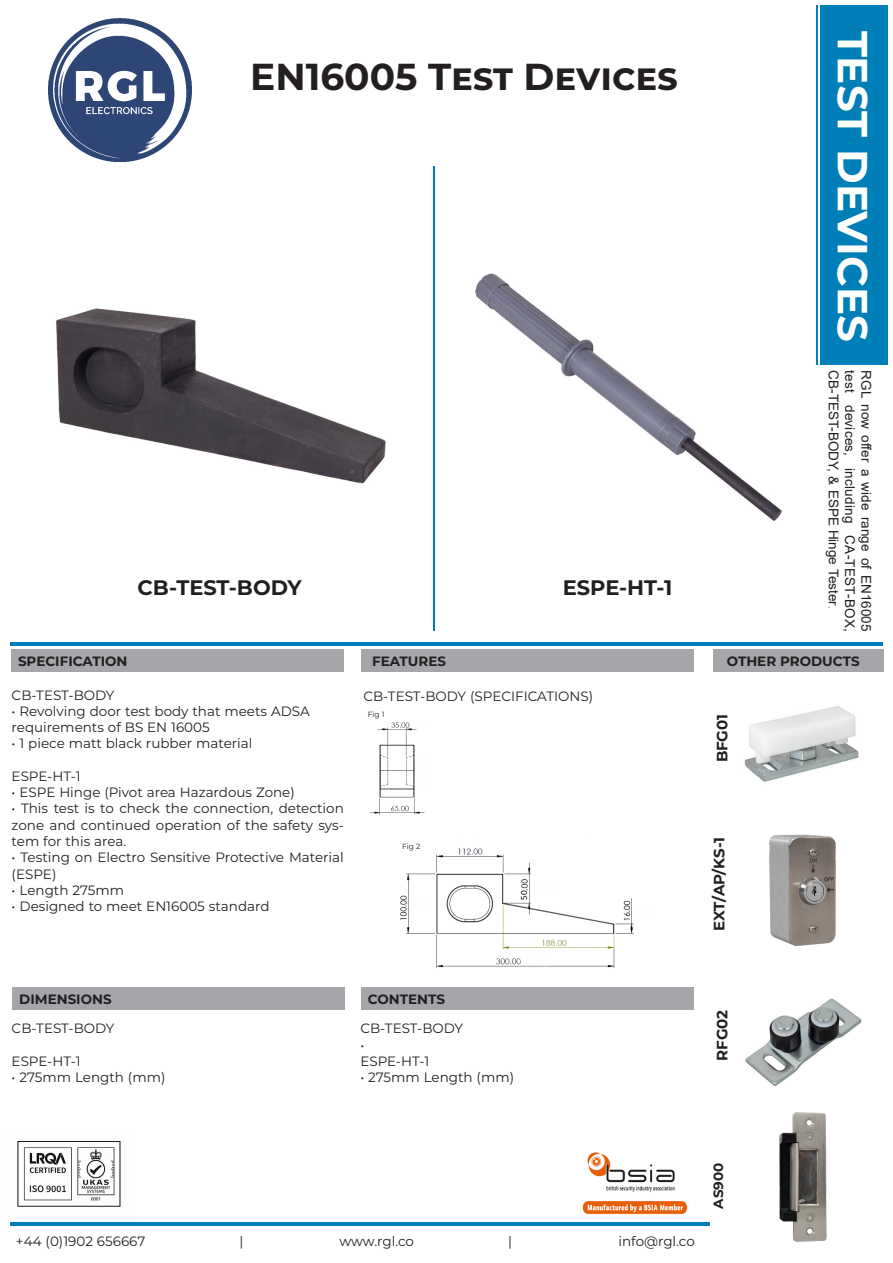
<style>
.page{position:relative;width:893px;height:1263px;background:#fff}
.page>*{position:absolute;margin:0;border:0;box-sizing:border-box;transform-origin:0 0}
.t1{font:700 42px "Montserrat";color:#fff}
.t2{font:700 37.5px "Montserrat";color:#231f20}
.t3{font:700 21px "Montserrat";color:#231f20}
.t4{font:700 15px "Montserrat";letter-spacing:-.005em;color:#231f20}
.t5{font:13.5px/16.2px "Montserrat";color:#231f20;text-align:justify}
.t6{font:13.5px "Arial";color:#231f20}
.t7{font:700 13.5px "Montserrat";color:#231f20}
.t8{font:300 12px "Montserrat";color:#231f20}
.t9{font:7.5px "Montserrat";letter-spacing:-.005em;color:#231f20}
</style>
<div class="page">
<hr style="left:10px;top:642px;width:873px;height:4px;background:#007eb7">
<div style="left:12px;top:649px;width:332px;height:22px;background:#a5a6aa"></div>
<div style="left:820px;top:5px;width:68px;height:360px;background:#007eb7"></div>
<img style="left:733px;top:671px;width:138px;height:571px">
<div style="left:362px;top:649px;width:332px;height:22px;background:#a5a6aa"></div>
<div style="left:713px;top:649px;width:171px;height:22px;background:#a5a6aa"></div>
<div style="left:13px;top:987px;width:332px;height:22px;background:#a5a6aa"></div>
<hr style="left:10px;top:1222px;width:700px;height:4px;background:#007eb7">
<div style="left:361px;top:987px;width:333px;height:22px;background:#a5a6aa"></div>
<img style="left:17px;top:1141px;width:104px;height:66px">
<hr style="left:433px;top:167px;width:2px;height:464px;background:#007eb7">
<hr style="left:816px;top:5px;width:2px;height:360px;background:#007eb7">
<img style="left:582px;top:1152px;width:106px;height:63px">
<img style="left:49px;top:19px;width:142px;height:142px">
<img style="left:56px;top:308px;width:330px;height:176px">
<img style="left:475px;top:273px;width:307px;height:248px">
<img style="left:400px;top:848px;width:234px;height:121px">
<img style="left:369px;top:722px;width:56px;height:93px">
<p class="t2" style="left:250px;top:50px;width:429px">EN16005 Test Devices</p>
<p class="t1" style="left:883px;top:31px;width:313px;rotate:90deg">TEST DEVICES</p>
<p class="t3" style="left:138px;top:572px;width:166px">CB-TEST-BODY</p>
<p class="t7" style="left:18px;top:652px;width:111px">SPECIFICATION</p>
<p class="t3" style="left:563px;top:572px;width:111px">ESPE-HT-1</p>
<p class="t6" style="left:843px;top:370px;width:237px;rotate:90deg">CB-TEST-BODY, &amp; ESPE Hinge Tester</p>
<p class="t6" style="left:859px;top:370px;width:262px;rotate:90deg">test devices, including CA-TEST-BOX,</p>
<p class="t6" style="left:875px;top:370px;width:262px;rotate:90deg">RGL now offer a wide range of EN16005</p>
<p class="t8" style="left:841px;top:606px;width:4px;rotate:90deg">.</p>
<p class="t7" style="left:372px;top:652px;width:75px">FEATURES</p>
<p class="t7" style="left:727px;top:652px;width:134px">OTHER PRODUCTS</p>
<p class="t5" style="left:12px;top:686px;width:104px">CB-TEST-BODY</p>
<p class="t5" style="left:12px;top:702px;width:300px">• Revolving door test body that meets ADSA</p>
<p class="t5" style="left:12px;top:719px;width:200px">requirements of BS EN 16005</p>
<p class="t5" style="left:12px;top:735px;width:242px">• 1 piece matt black rubber material</p>
<p class="t5" style="left:12px;top:767px;width:70px">ESPE-HT-1</p>
<p class="t5" style="left:12px;top:784px;width:285px">• ESPE Hinge (Pivot area Hazardous Zone)</p>
<p class="t5" style="left:12px;top:800px;width:334px">• This test is to check the connection, detection zone and continued operation of the safety sys&shy;tem for this area.</p>
<p class="t5" style="left:12px;top:849px;width:334px">• Testing on Electro Sensitive Protective Material (ESPE)</p>
<p class="t5" style="left:12px;top:881px;width:114px">• Length 275mm</p>
<p class="t5" style="left:12px;top:898px;width:259px">• Designed to meet EN16005 standard</p>
<p class="t5" style="left:363px;top:688px;width:231px">CB-TEST-BODY (SPECIFICATIONS)</p>
<p class="t9" style="left:368px;top:709px;width:18px">Fig 1</p>
<p class="t9" style="left:402px;top:841px;width:20px">Fig 2</p>
<p class="t7" style="left:19px;top:990px;width:94px">DIMENSIONS</p>
<p class="t5" style="left:12px;top:1020px;width:104px">CB-TEST-BODY</p>
<p class="t5" style="left:12px;top:1052px;width:70px">ESPE-HT-1</p>
<p class="t5" style="left:12px;top:1069px;width:155px">• 275mm Length (mm)</p>
<p class="t7" style="left:368px;top:990px;width:79px">CONTENTS</p>
<p class="t5" style="left:360px;top:1020px;width:104px">CB-TEST-BODY</p>
<p class="t5" style="left:360px;top:1036px;width:5px">•</p>
<p class="t5" style="left:360px;top:1052px;width:70px">ESPE-HT-1</p>
<p class="t5" style="left:360px;top:1069px;width:155px">• 275mm Length (mm)</p>
<p class="t4" style="left:711px;top:762px;width:50px;rotate:-90deg">BFG01</p>
<p class="t4" style="left:708px;top:931px;width:96px;rotate:-90deg">EXT/AP/KS-1</p>
<p class="t4" style="left:711px;top:1061px;width:53px;rotate:-90deg">RFG02</p>
<p class="t5" style="left:16px;top:1233px;width:131px">+44 (0)1902 656667</p>
<p class="t5" style="left:240px;top:1233px;width:5px">|</p>
<p class="t5" style="left:339px;top:1233px;width:76px">www.rgl.co</p>
<p class="t5" style="left:508px;top:1233px;width:5px">|</p>
<p class="t5" style="left:618px;top:1233px;width:78px">info@rgl.co</p>
<p class="t7" style="left:708px;top:1209px;width:47px;rotate:-90deg">AS900</p>
</div>
